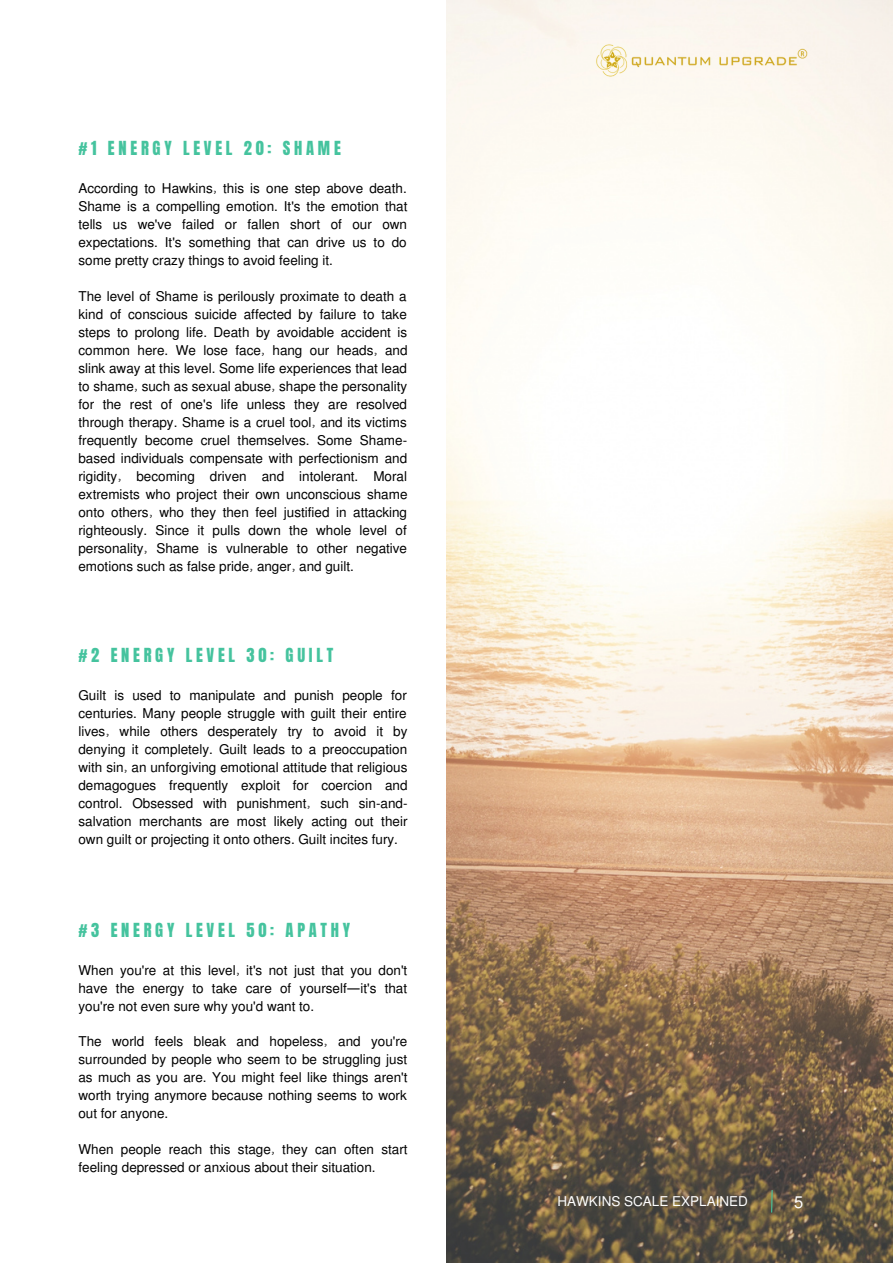
<style>
.page{position:relative;width:893px;height:1264px;background:#fff}
.page>*{position:absolute;margin:0;border:0;box-sizing:border-box;transform-origin:0 0}
.t1{font:16.5px "Anton";letter-spacing:.225em;color:#45c39e}
.t2{font:16.5px "Mukti";color:#fff}
.t3{font:13.5px/18px "Mukti";color:#000;text-align:justify}
.t4{font:13.5px "Mukti";color:#fff}
.s1{font-family:"Noto Sans Gurmukhi"}
</style>
<div class="page">
<img style="left:446px;top:0;width:446px;height:1262px">
<svg style="left:770px;top:1188px;width:3px;height:25px"></svg>
<img style="left:591px;top:37px;width:218px;height:47px">
<p class="t1" style="left:78px;top:136px;width:264px">#1 ENERGY LEVEL 20: SHAME</p>
<p class="t3" style="left:78px;top:179px;width:330px">According to Hawkins, this is one step above death.<br>Shame is a compelling emotion. It's the emotion that tells us we've failed or fallen short of our own expectations. It's something that can drive us to do some pretty crazy things to avoid feeling it.</p>
<p class="t3" style="left:78px;top:287px;width:330px">The level of Shame is perilously proximate to death a kind of conscious suicide affected by failure to take steps to prolong life. Death by avoidable accident is common here. We lose face, hang our heads, and slink away at this level. Some life experiences that lead to shame, such as sexual abuse, shape the personality for the rest of one's life unless they are resolved through therapy. Shame is a cruel tool, and its victims frequently become cruel themselves. Some Shame&shy;based individuals compensate with perfectionism and rigidity, becoming driven and intolerant. Moral extremists who project their own unconscious shame onto others, who they then feel justified in attacking righteously. Since it pulls down the whole level of personality, Shame is vulnerable to other negative emotions such as false pride, anger, and guilt.</p>
<p class="t1" style="left:78px;top:643px;width:256px">#2 ENERGY LEVEL 30: GUILT</p>
<p class="t3" style="left:78px;top:685px;width:330px">Guilt is used to manipulate and punish people for centuries. Many people struggle with guilt their entire lives, while others desperately try to avoid it by denying it completely. Guilt leads to a preoccupation with sin, an unforgiving emotional attitude that religious demagogues frequently exploit for coercion and control. Obsessed with punishment, such sin-and&shy;salvation merchants are most likely acting out their own guilt or projecting it onto others. Guilt incites fury.</p>
<p class="t1" style="left:78px;top:917px;width:273px">#3 ENERGY LEVEL 50: APATHY</p>
<p class="t3" style="left:78px;top:960px;width:330px">When you're at this level, it's not just that you don't have the energy to take care of yourself<span class="s1">—</span>it's that you're not even sure why you'd want to.</p>
<p class="t3" style="left:78px;top:1032px;width:330px">The world feels bleak and hopeless, and you're surrounded by people who seem to be struggling just as much as you are. You might feel like things aren't worth trying anymore because nothing seems to work out for anyone.</p>
<p class="t3" style="left:78px;top:1139px;width:330px">When people reach this stage, they can often start feeling depressed or anxious about their situation.</p>
<p class="t4" style="left:557px;top:1191px;width:192px">HAWKINS SCALE EXPLAINED</p>
<p class="t2" style="left:794px;top:1190px;width:11px">5</p>
</div>
